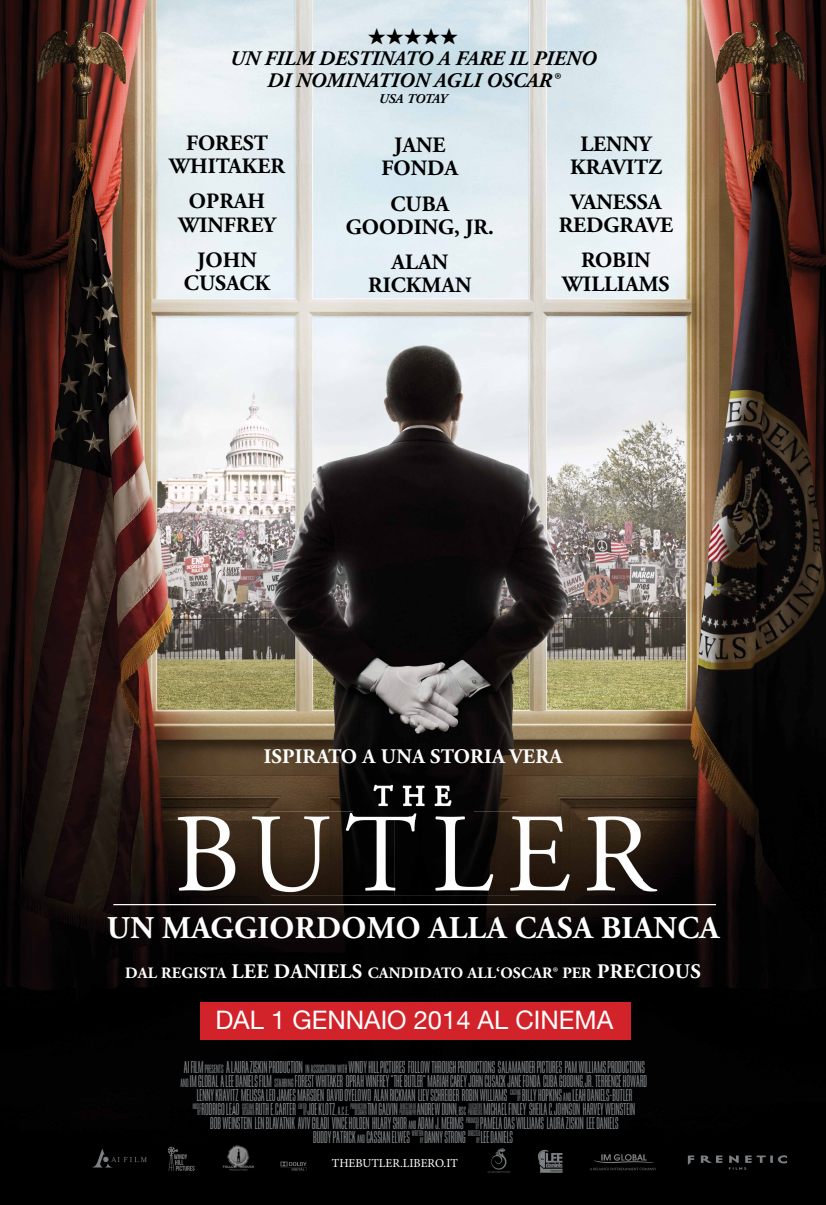
<style>
.page{position:relative;width:826px;height:1205px;background:#fff}
.page>*{position:absolute;margin:0;border:0;box-sizing:border-box;transform-origin:0 0}
.t1{font:700 31.57px "Adobe Garamond Pro";letter-spacing:.01em;color:#fff}
.t2{font:25.5px "Helvetica Neue";color:#fff}
.t3{font:700 21.85px/23.1px "Adobe Garamond Pro";color:#000;text-align:center}
.t4{font:italic 700 20.65px/21.9px "Adobe Garamond Pro";color:#000;text-align:center}
.t5{font:700 20.65px "Adobe Garamond Pro";letter-spacing:.01em;color:#fff}
.t6{font:20.65px "Zapf Dingbats IT Cby BT";color:#000}
.t7{font:17.95px/13.9px "B Bee";color:#7c8083;text-align:center}
.t8{font:700 15.78px "Adobe Garamond Pro";letter-spacing:.01em;color:#fff}
.t9{font:italic 700 13.35px "Adobe Garamond Pro";letter-spacing:-.04em;color:#000}
.t10{font:12.15px "Minion Pro";color:#fff}
.t11{font:8.5px "B Bee";color:#7c8083}
.t12{font:8.5px "B Bee";color:#7c8083;scale:.9 1}
.t13{font:8.5px "B Bee";color:#7c8083;scale:.95 1}
.s1{font-size:20.65px}
.s2{font-size:12.57px}
.s3{font-family:"Univers LT Std";font-weight:700;font-stretch:condensed;font-size:12.65px}
</style>
<div class="page">
<img style="left:0;top:0;width:826px;height:1205px">
<img style="left:678px;top:1147px;width:118px;height:30px">
<img style="left:146px;top:811px;width:539px;height:85px">
<img style="left:354px;top:777px;width:119px;height:42px">
<hr style="left:113px;top:904px;width:603px;height:1px;background:#fff">
<img style="left:81px;top:1138px;width:236px;height:51px">
<img style="left:473px;top:1138px;width:198px;height:51px">
<div style="left:200px;top:1002px;width:431px;height:38px;background:#d2232a"></div>
<p class="t6" style="left:368px;top:26px;width:92px">★★★★★</p>
<p class="t4" style="left:230px;top:48px;width:368px">UN FILM DESTINATO A FARE IL PIENO<br>DI NOMINATION AGLI OSCAR®</p>
<p class="t9" style="left:379px;top:91px;width:70px">USA TOTAY</p>
<p class="t3" style="left:169px;top:132px;width:117px">FOREST<br>WHITAKER</p>
<p class="t3" style="left:178px;top:190px;width:99px">OPRAH<br>WINFREY</p>
<p class="t3" style="left:184px;top:249px;width:88px">JOHN<br>CUSACK</p>
<p class="t3" style="left:381px;top:134px;width:78px">JANE<br>FONDA</p>
<p class="t3" style="left:346px;top:193px;width:149px">CUBA<br>GOODING, JR.</p>
<p class="t3" style="left:368px;top:251px;width:105px">ALAN<br>RICKMAN</p>
<p class="t3" style="left:570px;top:133px;width:93px">LENNY<br>KRAVITZ</p>
<p class="t3" style="left:558px;top:191px;width:116px">VANESSA<br>REDGRAVE</p>
<p class="t3" style="left:562px;top:249px;width:109px">ROBIN<br>WILLIAMS</p>
<p class="t5" style="left:264px;top:744px;width:300px">ISPIRATO A UNA STORIA VERA</p>
<h1 class="t1" style="left:107px;top:909px;width:614px">UN MAGGIORDOMO ALLA CASA BIANCA</h1>
<p class="t8" style="left:125px;top:964px;width:577px">DAL REGISTA <span class="s1">LEE DANIELS</span> CANDIDATO ALL‘OSCAR® PER <span class="s1">PRECIOUS</span></p>
<h2 class="t2" style="left:215px;top:1004px;width:399px">DAL 1 GENNAIO 2014 AL CINEMA</h2>
<p class="t7" style="left:180px;top:1060px;width:468px">AI FILM <span class="s2">PRESENTS</span> A LAURA ZISKIN PRODUCTION <span class="s2">INASSOCIATIONWITH</span> WINDY HILL PICTURES FOLLOW THROUGH PRODUCTIONS SALAMANDER PICTURES PAM WILLIAMS PRODUCTIONS <span class="s2">AND</span> IM GLOBAL A LEE DANIELS FILM <span class="s2">STARRING</span> FOREST WHITAKER OPRAH WINFREY “THE BUTLER” MARIAH CAREY JOHN CUSACK JANE FONDA CUBA GOODING, JR. TERRENCE HOWARD LENNY KRAVITZ MELISSA LEO JAMES MARSDEN DAVID OYELOWO ALAN RICKMAN LIEV SCHREIBER ROBIN WILLIAMS <sup>CASTING</sup> BILLY HOPKINS <span class="s2">AND</span> LEAH DANIELS-BUTLER <sup>MUSIC</sup>RODRIGO LE<span class="s3">Å</span>O <sup>COSTUME</sup>RUTH E. CARTER <sup>EDITED</sup>JOE KLOTZ, <span class="s2">A</span>.<span class="s2">C</span>.<span class="s2">E</span>. <sup>PRODUCTION</sup>TIM GALVIN <sup>DIRECTOROF</sup>ANDREW DUNN, <span class="s2">BSC</span> <sup>EXECUTIVE</sup>MICHAEL FINLEY SHEILA C. JOHNSON HARVEY WEINSTEIN<br>BOB WEINSTEIN LEN BLAVATNIK AVIV GILADI VINCE HOLDEN HILARY SHOR <span class="s2">AND</span> ADAM J. MERIMS <sup>PRODUCED</sup>PAMELA OAS WILLIAMS LAURA ZISKIN LEE DANIELS<br>BUDDY PATRICK <span class="s2">AND</span> CASSIAN ELWES <sup>WRITTEN</sup>DANNY STRONG <sup>DIRECTED</sup>LEE DANIELS</p>
<p class="t11" style="left:517px;top:1093px;width:5px">BY</p>
<p class="t11" style="left:197px;top:1107px;width:5px">BY</p>
<p class="t11" style="left:242px;top:1107px;width:14px">DESIGNER</p>
<p class="t11" style="left:303px;top:1107px;width:5px">BY</p>
<p class="t11" style="left:355px;top:1107px;width:14px">DESIGNER</p>
<p class="t12" style="left:399px;top:1107px;width:20px">PHOTOGRAPHY</p>
<p class="t13" style="left:468px;top:1107px;width:16px">PRODUCERS</p>
<p class="t11" style="left:476px;top:1135px;width:5px">BY</p>
<p class="t11" style="left:475px;top:1121px;width:5px">BY</p>
<p class="t11" style="left:420px;top:1135px;width:5px">BY</p>
<p class="t10" style="left:332px;top:1155px;width:128px">THEBUTLER.LIBERO.IT</p>
</div>
